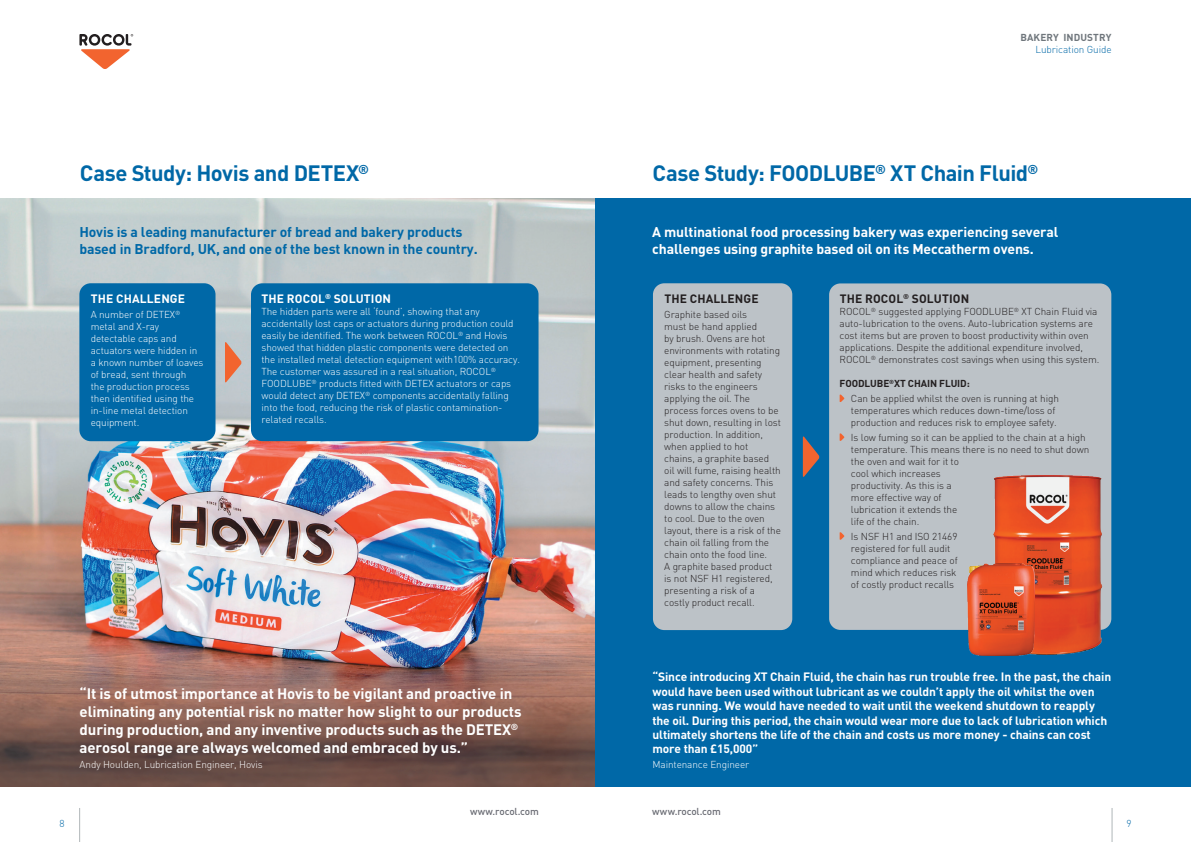
<style>
.page{position:relative;width:1191px;height:842px;background:#fff}
.page>*{position:absolute;margin:0;border:0;box-sizing:border-box;transform-origin:0 0}
.t1{font:700 22px "DIN Pro";letter-spacing:-.025em;color:#0068a7}
.t2{font:700 15px/18px "DIN Pro";letter-spacing:-.01em;color:#fff}
.t3{font:700 14px/16.8px "DIN Pro";letter-spacing:-.01em;color:#fff}
.t4{font:700 14px/16.8px "DIN Pro";letter-spacing:-.01em;color:#0068a7}
.t5{font:700 12px/14.4px "DIN Pro";letter-spacing:-.01em;color:#fff}
.t6{font:700 12px "DIN Pro";letter-spacing:.01em;color:#fff}
.t7{font:700 12px "DIN Pro";letter-spacing:.01em;color:#231f20}
.t8{font:300 10px/12px "DIN Pro";letter-spacing:-.01em;color:#231f20}
.t9{font:300 10px/12px "DIN Pro";letter-spacing:-.01em;color:#fff}
.t10{font:500 10px "DIN Pro";letter-spacing:-.015em;color:#696b73}
.t11{font:300 10px "DIN Pro";letter-spacing:-.01em;color:#0068a7}
.t12{font:700 10px "DIN Pro";letter-spacing:.01em;color:#6f767c}
.s1{font-weight:700}
</style>
<div class="page">
<img style="left:0;top:198px;width:595px;height:418px">
<img style="left:0;top:616px;width:595px;height:171px">
<div style="left:79px;top:283px;width:136px;height:158px;background:#0068a7;border-radius:11px"></div>
<div style="left:251px;top:283px;width:287px;height:158px;background:#0068a7;border-radius:11px"></div>
<div style="left:595px;top:198px;width:596px;height:589px;background:#0068a7"></div>
<svg style="left:79px;top:34px;width:55px;height:35px"></svg>
<hr style="left:79px;top:808px;width:1px;height:34px;background:#b0b6b8">
<hr style="left:1111px;top:808px;width:1px;height:34px;background:#b0b6b8">
<svg style="left:225px;top:342px;width:17px;height:41px"></svg>
<div style="left:653px;top:283px;width:139px;height:347px;background:#bcc2c7;border-radius:11px"></div>
<div style="left:829px;top:283px;width:282px;height:347px;background:#bcc2c7;border-radius:11px"></div>
<svg style="left:839px;top:394px;width:5px;height:8px"></svg>
<svg style="left:839px;top:433px;width:5px;height:8px"></svg>
<svg style="left:839px;top:532px;width:5px;height:8px"></svg>
<img style="left:979px;top:459px;width:133px;height:197px">
<img style="left:967px;top:564px;width:67px;height:91px">
<svg style="left:803px;top:436px;width:16px;height:41px"></svg>
<h1 class="t1" style="left:80px;top:155px;width:290px">Case Study: Hovis and DETEX<sup>®</sup></h1>
<h3 class="t4" style="left:79px;top:222px;width:400px">Hovis is a leading manufacturer of bread and bakery products based in Bradford, UK, and one of the best known in the country.</h3>
<p class="t6" style="left:91px;top:289px;width:96px">THE CHALLENGE</p>
<p class="t9" style="left:91px;top:307px;width:114px">A number of DETEX<sup>® </sup>metal and X-ray detectable caps and actuators were hidden in a known number of loaves of bread, sent through<br>the production process then identified using the in-line metal detection equipment.</p>
<p class="t6" style="left:262px;top:289px;width:131px">THE ROCOL<sup>®</sup> SOLUTION</p>
<p class="t9" style="left:261px;top:305px;width:260px">The hidden parts were all ‘found’, showing that any accidentally lost caps or actuators during production could easily be identified. The work between ROCOL<sup>®</sup> and Hovis showed that hidden plastic components were detected on the installed metal detection equipment with100% accuracy.<br>The customer was assured in a real situation, ROCOL<sup>® </sup>FOODLUBE<sup>®</sup> products fitted with DETEX actuators or caps would detect any DETEX<sup>®</sup> components accidentally falling into the food, reducing the risk of plastic contamination&shy;related recalls.</p>
<p class="t2" style="left:80px;top:683px;width:443px">“It is of utmost importance at Hovis to be vigilant and proactive in eliminating any potential risk no matter how slight to our products during production, and any inventive products such as the DETEX<sup>® </sup>aerosol range are always welcomed and embraced by us.”</p>
<p class="t9" style="left:80px;top:758px;width:185px">Andy Houlden, Lubrication Engineer, Hovis</p>
<p class="t10" style="left:470px;top:803px;width:70px">www.rocol.com</p>
<p class="t12" style="left:1020px;top:29px;width:92px">BAKERY INDUSTRY</p>
<p class="t11" style="left:1035px;top:42px;width:78px">Lubrication Guide</p>
<h1 class="t1" style="left:652px;top:155px;width:387px">Case Study: FOODLUBE<sup>®</sup> XT Chain Fluid<sup>®</sup></h1>
<h3 class="t3" style="left:652px;top:222px;width:407px">A multinational food processing bakery was experiencing several challenges using graphite based oil on its Meccatherm ovens.</h3>
<p class="t7" style="left:664px;top:289px;width:96px">THE CHALLENGE</p>
<p class="t8" style="left:664px;top:307px;width:118px">Graphite based oils<br>must be hand applied<br>by brush. Ovens are hot environments with rotating equipment, presenting clear health and safety risks to the engineers applying the oil. The process forces ovens to be shut down, resulting in lost production. In addition, when applied to hot chains, a graphite based oil will fume, raising health and safety concerns. This leads to lengthy oven shut downs to allow the chains to cool. Due to the oven layout, there is a risk of the chain oil falling from the chain onto the food line.<br>A graphite based product is not NSF H1 registered, presenting a risk of a costly product recall.</p>
<p class="t7" style="left:839px;top:289px;width:131px">THE ROCOL<sup>®</sup> SOLUTION</p>
<p class="t8" style="left:839px;top:305px;width:261px">ROCOL<sup>®</sup> suggested applying FOODLUBE<sup>®</sup> XT Chain Fluid via auto-lubrication to the ovens. Auto-lubrication systems are cost items but are proven to boost productivity within oven applications. Despite the additional expenditure involved, ROCOL<sup>®</sup> demonstrates cost savings when using this system.</p>
<p class="t8" style="left:851px;top:375px;width:209px;line-height:14.8px;text-indent:-11px"><span class="s1">FOODLUBE</span><sup>®</sup><span class="s1">XT CHAIN FLUID:<br></span>Can be applied whilst the oven is running at high</p>
<p class="t8" style="left:851px;top:404px;width:207px">temperatures which reduces down-time/loss of production and reduces risk to employee safety.</p>
<p class="t8" style="left:851px;top:430px;width:240px">Is low fuming so it can be applied to the chain at a high temperature. This means there is no need to shut down the oven and wait for it to<br>cool which increases<br>productivity. As this is a<br>more effective way of<br>lubrication it extends the<br>life of the chain.</p>
<p class="t8" style="left:851px;top:529px;width:108px">Is NSF H1 and ISO 21469 registered for full audit compliance and peace of mind which reduces risk of costly product recalls</p>
<p class="t5" style="left:652px;top:668px;width:460px">“Since introducing XT Chain Fluid, the chain has run trouble free. In the past, the chain would have been used without lubricant as we couldn’t apply the oil whilst the oven was running. We would have needed to wait until the weekend shutdown to reapply the oil. During this period, the chain would wear more due to lack of lubrication which ultimately shortens the life of the chain and costs us more money - chains can cost more than £15,000”</p>
<p class="t9" style="left:652px;top:758px;width:98px">Maintenance Engineer</p>
<p class="t10" style="left:652px;top:803px;width:70px">www.rocol.com</p>
<p class="t11" style="left:60px;top:816px;width:7px">8</p>
<p class="t11" style="left:1126px;top:816px;width:7px">9</p>
</div>
